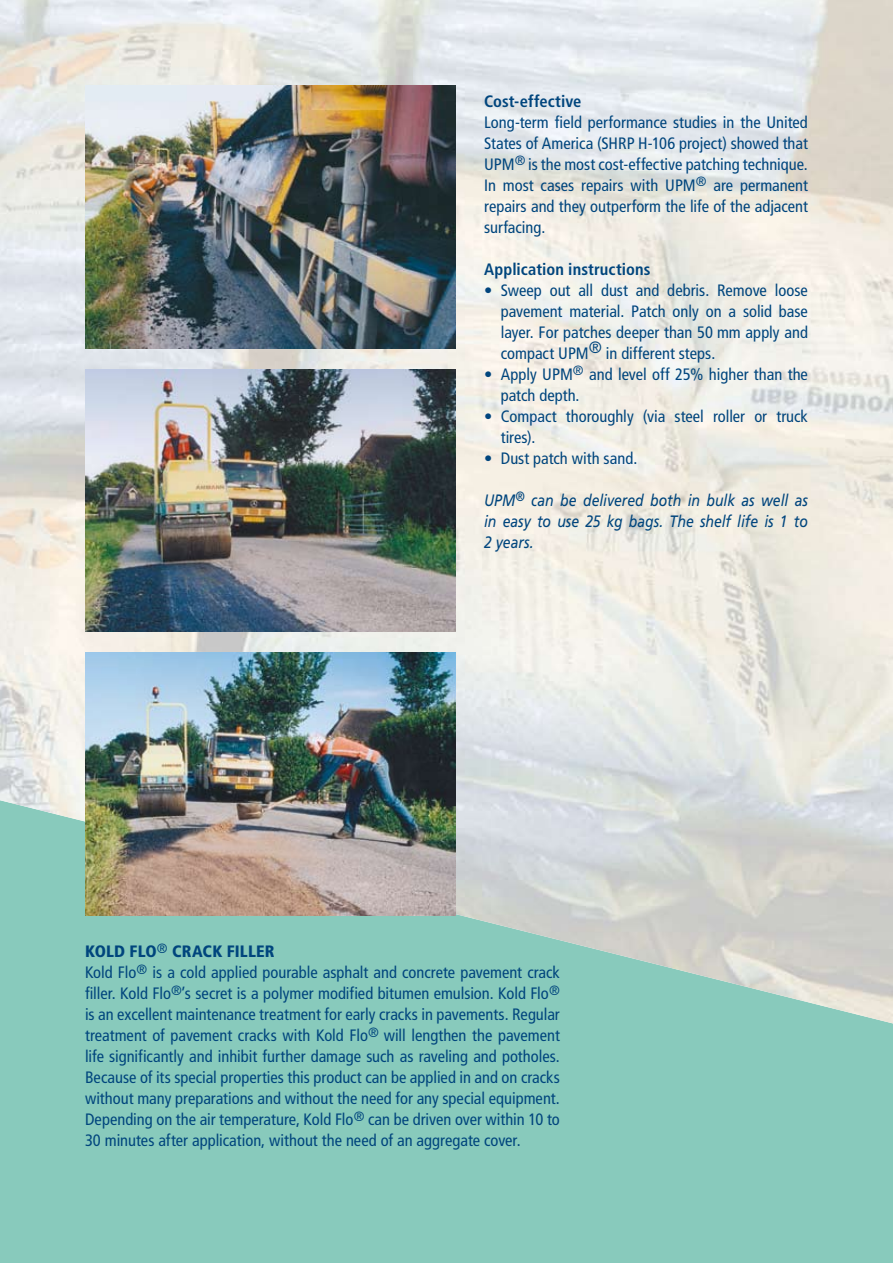
<style>
.page{position:relative;width:893px;height:1263px;background:#fff}
.page>*{position:absolute;margin:0;border:0;box-sizing:border-box;transform-origin:0 0}
.t1{font:condensed 16.5px/21px "Frutiger LT Std";color:#00457d}
.t2{font:italic 16.5px/21px "Frutiger LT Std";color:#00457d;text-align:justify;scale:.85 1}
.t3{font:700 condensed 16.5px "Frutiger LT Std";letter-spacing:.005em;color:#00457d}
.s1{font-weight:900}
</style>
<div class="page">
<div style="left:0;top:748px;width:893px;height:515px;background:#88cabc"></div>
<img style="left:0;top:0;width:893px;height:1023px">
<img style="left:85px;top:369px;width:370px;height:263px">
<img style="left:85px;top:653px;width:370px;height:262px">
<img style="left:85px;top:86px;width:370px;height:262px">
<p class="t3" style="left:484px;top:91px;width:99px">Cost-effective</p>
<p class="t1" style="left:484px;top:111px;width:325px;text-align:justify">Long-term field performance studies in the United States of America (SHRP H-106 project) showed that UPM<sup>®</sup> is the most cost-effective patching technique.<br>In most cases repairs with UPM<sup>®</sup> are permanent repairs and they outperform the life of the adjacent surfacing.</p>
<p class="t3" style="left:484px;top:259px;width:168px">Application instructions</p>
<p class="t1" style="left:501px;top:279px;width:309px;text-align:justify;text-indent:-17px">• Sweep out all dust and debris. Remove loose pavement material. Patch only on a solid base layer. For patches deeper than 50 mm apply and compact UPM® in different steps.</p>
<p class="t1" style="left:501px;top:363px;width:309px;text-indent:-17px">• Apply UPM<sup>®</sup> and level off 25% higher than the patch depth.</p>
<p class="t1" style="left:501px;top:405px;width:309px;text-indent:-17px">• Compact thoroughly (via steel roller or truck tires).</p>
<p class="t1" style="left:484px;top:447px;width:155px">• Dust patch with sand.</p>
<p class="t2" style="left:484px;top:489px;width:382px">UPM<sup>®</sup> can be delivered both in bulk as well as in easy to use 25 kg bags. The shelf life is 1 to 2 years.</p>
<p class="t1" style="left:85px;top:941px;width:476px"><span class="s1">KOLD FLO</span><sup>®</sup> <span class="s1">CRACK FILLER<br></span>Kold Flo<sup>®</sup> is a cold applied pourable asphalt and concrete pavement crack filler. Kold Flo<sup>®</sup>’s secret is a polymer modified bitumen emulsion. Kold Flo<sup>® </sup>is an excellent maintenance treatment for early cracks in pavements. Regular treatment of pavement cracks with Kold Flo<sup>®</sup> will lengthen the pavement life significantly and inhibit further damage such as raveling and potholes.<br>Because of its special properties this product can be applied in and on cracks without many preparations and without the need for any special equipment.<br>Depending on the air temperature, Kold Flo<sup>®</sup> can be driven over within 10 to 30 minutes after application, without the need of an aggregate cover.</p>
</div>
